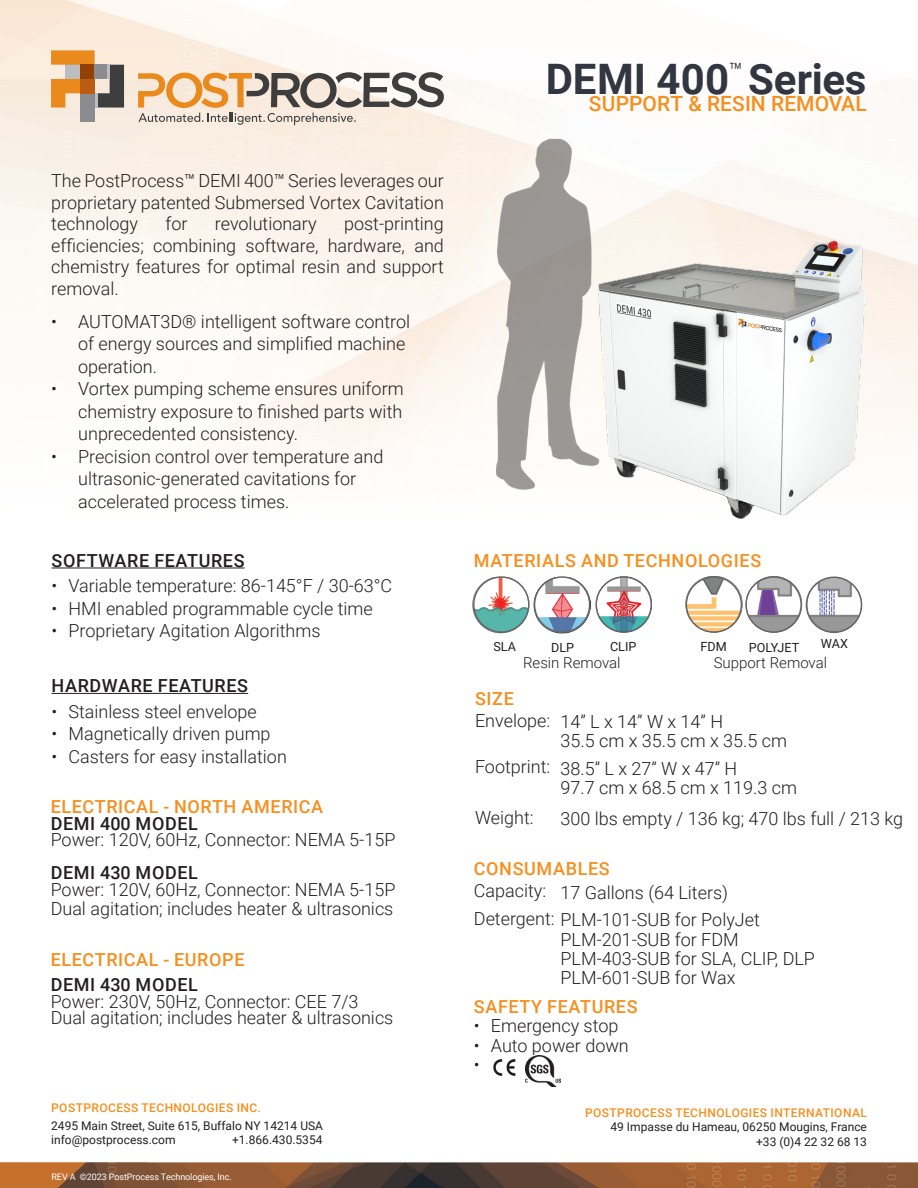
<style>
.page{position:relative;width:918px;height:1188px;background:#fff}
.page>*{position:absolute;margin:0;border:0;box-sizing:border-box;transform-origin:0 0}
.t1{font:700 42px "Roboto";color:#323640}
.t2{font:300 22.5px "Roboto";color:#231f20}
.t3{font:500 21px "Roboto";letter-spacing:.005em;color:#f68f1e}
.Bullet{font:300 18px/21.6px "Roboto";color:#231f20}
.Sub2{font:500 18px "Roboto";letter-spacing:.035em;color:#f68f1e}
.Bullet-2{font:500 18px/16.5px "Roboto";letter-spacing:.035em;color:#f68f1e}
.Sub2-2{font:500 18px "Roboto";letter-spacing:.035em;color:#231f20}
.Bullet-3{font:500 18px "Roboto";letter-spacing:.035em;color:#231f20}
.t4{font:300 15px "Roboto";color:#231f20}
.t5{font:12.6px "Roboto";color:#231f20}
.t6{font:12px/14.4px "Roboto";color:#231f20;text-align:right}
.Sub2-3{font:500 12px "Roboto";letter-spacing:.035em;color:#f68f1e}
.t7{font:9px "Roboto";letter-spacing:-.01em;color:#fff}
.s1{color:#231f20}
</style>
<div class="page">
<img style="left:0;top:0;width:918px;height:1188px">
<svg style="left:138px;top:72px;width:306px;height:53px;background:#cdbba7"></svg>
<svg style="left:51px;top:50px;width:73px;height:58px;background:#c39a6d"></svg>
<div style="left:80px;top:65px;width:15px;height:14px;background:#924003"></div>
<div style="left:95px;top:65px;width:12px;height:14px;background:#8a8c8f"></div>
<hr style="left:107px;top:65px;width:3px;height:14px;background:#bcbdc0">
<hr style="left:94px;top:93px;width:4px;height:15px;background:#bcbdc0">
<div style="left:80px;top:93px;width:15px;height:29px;background:#8a8c8f"></div>
<div style="left:80px;top:79px;width:15px;height:14px;background:#bb5b14"></div>
<img style="left:593px;top:576px;width:62px;height:59px">
<img style="left:534px;top:577px;width:56px;height:58px">
<img style="left:683px;top:576px;width:121px;height:58px">
<img style="left:470px;top:577px;width:60px;height:58px">
<div style="left:745px;top:576px;width:57px;height:57px;border:2px solid #676767;border-radius:50%"></div>
<div style="left:686px;top:576px;width:56px;height:57px;border:2px solid #676767;border-radius:50%"></div>
<div style="left:473px;top:576px;width:57px;height:57px;border:2px solid #676767;border-radius:50%"></div>
<div style="left:534px;top:576px;width:56px;height:57px;border:2px solid #676767;border-radius:50%"></div>
<div style="left:595px;top:576px;width:57px;height:57px;border:2px solid #676767;border-radius:50%"></div>
<img style="left:481px;top:118px;width:133px;height:392px">
<hr style="left:52px;top:568px;width:193px;height:1px;background:#231f20">
<hr style="left:52px;top:693px;width:196px;height:1px;background:#231f20">
<svg style="left:0;top:1061px;width:918px;height:101px"></svg>
<img style="left:491px;top:1055px;width:29px;height:28px">
<img style="left:526px;top:1056px;width:34px;height:31px">
<img style="left:598px;top:240px;width:267px;height:279px">
<img style="left:806px;top:577px;width:56px;height:55px">
<div style="left:806px;top:577px;width:56px;height:56px;border:2px solid #676767;border-radius:50%"></div>
<p class="Bullet" style="left:51px;top:169px;width:394px;text-align:right">The PostProcess™ DEMI 400™ Series leverages our proprietary patented Submersed Vortex Cavitation post-printing</p>
<p class="Bullet" style="left:165px;top:212px;width:24px">for</p>
<p class="Bullet" style="left:51px;top:212px;width:88px">technology</p>
<p class="Bullet" style="left:215px;top:212px;width:103px">revolutionary</p>
<p class="Bullet" style="left:51px;top:234px;width:394px">efficiencies;<br>chemistry features for optimal resin and support removal.</p>
<p class="Bullet" style="left:78px;top:310px;width:333px">AUTOMAT D3 ® intelligent software control</p>
<p class="Bullet" style="left:246px;top:234px;width:74px">software,</p>
<p class="Bullet" style="left:153px;top:234px;width:85px">combining</p>
<p class="Bullet" style="left:328px;top:234px;width:79px">hardware,</p>
<p class="Bullet" style="left:414px;top:234px;width:31px">and</p>
<p class="Bullet" style="left:51px;top:310px;width:7px">•</p>
<p class="Bullet" style="left:51px;top:377px;width:7px">•</p>
<p class="Bullet" style="left:51px;top:445px;width:7px">•</p>
<p class="Bullet" style="left:78px;top:332px;width:329px;line-height:22.5px">of energy sources and simplified machine operation.</p>
<p class="Bullet" style="left:78px;top:377px;width:327px">Vortex pumping scheme ensures uniform</p>
<p class="Bullet" style="left:78px;top:399px;width:326px;line-height:22.5px">chemistry exposure to finished parts with unprecedented consistency.</p>
<p class="Bullet" style="left:78px;top:445px;width:307px">Precision control over temperature and</p>
<p class="Bullet" style="left:78px;top:467px;width:280px;line-height:22.5px">ultrasonic-generated cavitations for accelerated process times.</p>
<p class="Sub2-2" style="left:52px;top:548px;width:195px">SOFTWARE FEATURES</p>
<p class="Bullet" style="left:69px;top:574px;width:325px">Variable temperature: 86-145° /F 30-63°C</p>
<p class="Bullet" style="left:52px;top:574px;width:7px">•</p>
<p class="Bullet" style="left:52px;top:597px;width:7px">•</p>
<p class="Bullet" style="left:52px;top:619px;width:7px">•</p>
<p class="Bullet" style="left:69px;top:597px;width:306px">HMI enabled programmable cycle time</p>
<p class="Bullet" style="left:69px;top:619px;width:253px">Proprietary Agitation Algorithms</p>
<p class="Sub2-2" style="left:52px;top:673px;width:198px">HARDWARE FEATURES</p>
<p class="Bullet" style="left:69px;top:700px;width:190px">Stainless steel envelope</p>
<p class="Bullet" style="left:52px;top:700px;width:7px">•</p>
<p class="Bullet" style="left:52px;top:722px;width:7px">•</p>
<p class="Bullet" style="left:52px;top:745px;width:7px">•</p>
<p class="Bullet" style="left:69px;top:722px;width:204px">Magnetically driven pump</p>
<p class="Bullet" style="left:69px;top:745px;width:220px">Casters for easy installation</p>
<p class="Bullet-2" style="left:51px;top:798px;width:274px">ELECTRICAL - NORTH AMERICA<br><span class="s1">DEMI 400 MODEL</span></p>
<p class="Bullet" style="left:51px;top:828px;width:346px">Power: 120 ,V 60Hz, Connector: NEMA 5-15P</p>
<p class="Bullet-3" style="left:51px;top:860px;width:149px">DEMI 430 MODEL</p>
<p class="Bullet" style="left:51px;top:878px;width:346px">Power: 120 ,V 60Hz, Connector: NEMA 5-15P</p>
<p class="Bullet" style="left:51px;top:897px;width:344px">Dual agitation; includes heater &amp; ultrasonics</p>
<p class="Bullet-2" style="left:51px;top:950px;width:195px">ELECTRICAL - EUROPE</p>
<p class="Bullet-3" style="left:51px;top:972px;width:149px">DEMI 430 MODEL</p>
<p class="Bullet" style="left:51px;top:990px;width:309px">Power: 230 ,V 50Hz, Connector: CEE 7/3</p>
<p class="Bullet" style="left:51px;top:1006px;width:344px">Dual agitation; includes heater &amp; ultrasonics</p>
<p class="Sub2-3" style="left:51px;top:1100px;width:211px">POSTPROCESS TECHNOLOGIES INC.</p>
<p class="t6" style="left:51px;top:1118px;width:273px">2495 Main Street, Suite 615, Buffalo NY 14214 USA</p>
<p class="t6" style="left:232px;top:1132px;width:92px">+1.866.430.5354</p>
<p class="t6" style="left:51px;top:1132px;width:126px">info@postprocess.com</p>
<p class="t7" style="left:80px;top:1170px;width:153px">©2023 PostProcess Technologies, Inc.</p>
<p class="t7" style="left:52px;top:1170px;width:26px">REV A</p>
<p class="t2" style="left:729px;top:56px;width:15px">™</p>
<p class="t1" style="left:748px;top:50px;width:120px">Series</p>
<p class="t1" style="left:546px;top:50px;width:185px">DEMI 400</p>
<p class="t3" style="left:589px;top:89px;width:279px">SUPPORT &amp; RESIN REMOVAL</p>
<p class="Sub2" style="left:474px;top:548px;width:289px">MATERIALS AND TECHNOLOGIES</p>
<p class="t5" style="left:493px;top:638px;width:24px">SLA</p>
<p class="t5" style="left:551px;top:638px;width:24px">DLP</p>
<p class="t5" style="left:610px;top:638px;width:28px">CLIP</p>
<p class="t5" style="left:700px;top:638px;width:28px">FDM</p>
<p class="t5" style="left:749px;top:638px;width:52px">POLYJET</p>
<p class="t5" style="left:821px;top:635px;width:29px">WAX</p>
<p class="t4" style="left:523px;top:652px;width:99px">Resin Removal</p>
<p class="t4" style="left:714px;top:652px;width:115px">Support Removal</p>
<p class="Sub2" style="left:475px;top:686px;width:40px">SIZE</p>
<p class="Bullet" style="left:475px;top:709px;width:77px">Envelope:</p>
<p class="Bullet" style="left:475px;top:756px;width:77px">Footprint:</p>
<p class="Bullet" style="left:475px;top:806px;width:60px">Weight:</p>
<p class="Bullet" style="left:561px;top:711px;width:228px;line-height:19px">1 4 xL ” 1 4 W” x 1 4 H”<br>35.5 cm x 35.5 cm x 35.5 cm</p>
<p class="Bullet" style="left:561px;top:758px;width:238px;line-height:19px">38.5 xL ” 2 7 W” x 4 7 H”<br>97.7 cm x 68.5 cm x 119.3 cm</p>
<p class="Bullet" style="left:561px;top:807px;width:344px">300 lbs empty / 136 kg; 470 lbs full / 213 kg</p>
<p class="Sub2" style="left:474px;top:856px;width:137px">CONSUMABLES</p>
<p class="Bullet" style="left:474px;top:879px;width:74px">Capacity:</p>
<p class="Bullet" style="left:474px;top:907px;width:82px">Detergent:</p>
<p class="Bullet" style="left:561px;top:881px;width:169px">17 Gallons (64 Liters(</p>
<p class="Bullet" style="left:561px;top:910px;width:201px;line-height:19px">PLM-101-SUB for PolyJet<br>PLM-201-SUB for FDM</p>
<p class="Bullet" style="left:561px;top:948px;width:219px;line-height:19px">PLM-403-SUB for SLA, CLIP<br>PLM-601-SUB for Wax</p>
<p class="Bullet" style="left:775px;top:947px;width:42px">, DLP</p>
<p class="Sub2" style="left:474px;top:994px;width:165px">SAFETY FEATURES</p>
<p class="Bullet" style="left:491px;top:1015px;width:129px">Emergency stop</p>
<p class="Bullet" style="left:474px;top:1015px;width:7px">•</p>
<p class="Bullet" style="left:491px;top:1034px;width:139px">Auto power down</p>
<p class="Bullet" style="left:474px;top:1034px;width:7px">•</p>
<p class="Bullet" style="left:474px;top:1053px;width:7px">•</p>
<p class="Sub2-3" style="left:585px;top:1104px;width:283px">POSTPROCESS TECHNOLOGIES INTERNATIONAL</p>
<p class="t6" style="left:611px;top:1119px;width:258px">49 Impasse du Hameau, 06250 Mougins, France +33 4(0) 22 32 68 13</p>
</div>
